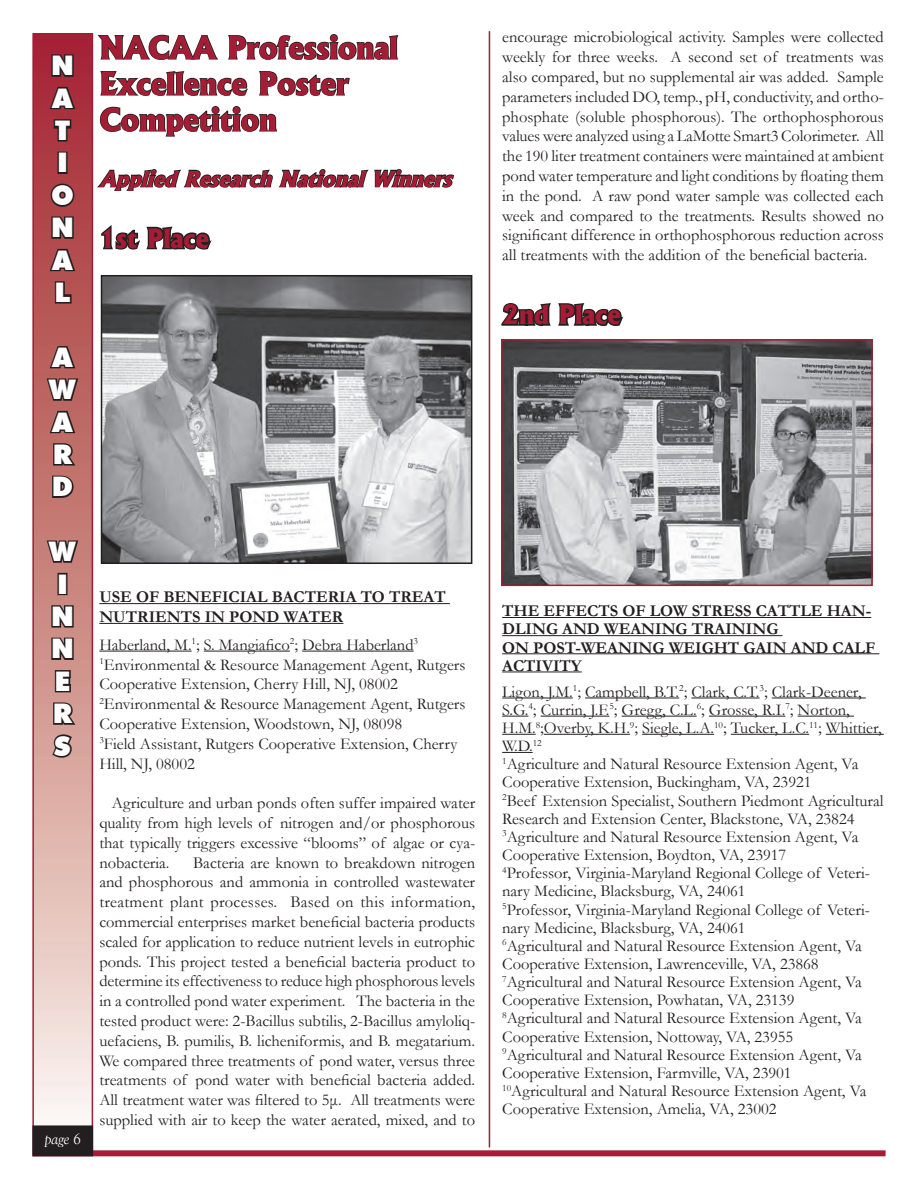
<style>
.page{position:relative;width:918px;height:1188px;background:#fff}
.page>*{position:absolute;margin:0;border:0;box-sizing:border-box;transform-origin:0 0}
.t1{font:800 30px/36px "Albertus";color:#a41d35}
.t2{font:900 27px/32.4px "Futura BT";color:#fff}
.t3{font:800 25.5px "Albertus";color:#a41d35}
.t4{font:italic 800 21px "Albertus";color:#a41d35}
.t5{font:16.5px/19.8px "Garamond";color:#231f20;text-align:justify}
.t6{font:700 16.5px/18.1px "Garamond";color:#231f20}
.t7{font:italic 15px "Goudy";color:#fff}
</style>
<div class="page">
<svg style="left:35px;top:36px;width:55px;height:1080px;background:#d0928f"></svg>
<div style="left:32px;top:33px;width:61px;height:1118px;border:2px solid #a41d35"></div>
<div style="left:32px;top:1150px;width:854px;height:6px;background:#a41d35"></div>
<svg style="left:48px;top:53px;width:29px;height:58px;background:#792531"></svg>
<svg style="left:52px;top:118px;width:21px;height:25px"></svg>
<div style="left:57px;top:152px;width:11px;height:22px;border:3px solid #231f20"></div>
<svg style="left:49px;top:181px;width:27px;height:28px"></svg>
<svg style="left:48px;top:215px;width:29px;height:58px;background:#803b3d"></svg>
<svg style="left:53px;top:280px;width:20px;height:25px"></svg>
<svg style="left:45px;top:345px;width:35px;height:90px;background:#8e4f4d"></svg>
<svg style="left:52px;top:441px;width:26px;height:26px"></svg>
<svg style="left:51px;top:474px;width:25px;height:25px"></svg>
<svg style="left:45px;top:521px;width:35px;height:61px;background:#a66c67"></svg>
<div style="left:57px;top:573px;width:11px;height:22px;border:3px solid #231f20"></div>
<svg style="left:50px;top:604px;width:25px;height:90px;background:#8b6460"></svg>
<svg style="left:52px;top:700px;width:26px;height:26px"></svg>
<svg style="left:51px;top:732px;width:23px;height:27px"></svg>
<div style="left:33px;top:1126px;width:59px;height:30px;background:#231f20"></div>
<div style="left:32px;top:1125px;width:61px;height:31px;border:2px solid #231f20"></div>
<hr style="left:489px;top:31px;width:1px;height:1116px;background:#a41d35">
<hr style="left:99px;top:603px;width:351px;height:1px;background:#231f20">
<hr style="left:99px;top:623px;width:244px;height:1px;background:#231f20">
<hr style="left:99px;top:651px;width:93px;height:1px;background:#231f20">
<hr style="left:204px;top:651px;width:86px;height:1px;background:#231f20">
<hr style="left:302px;top:651px;width:112px;height:1px;background:#231f20">
<svg style="left:97px;top:34px;width:122px;height:26px"></svg>
<svg style="left:228px;top:34px;width:171px;height:26px"></svg>
<svg style="left:100px;top:71px;width:148px;height:25px"></svg>
<svg style="left:259px;top:71px;width:91px;height:25px"></svg>
<svg style="left:99px;top:106px;width:179px;height:31px"></svg>
<svg style="left:97px;top:169px;width:358px;height:22px"></svg>
<svg style="left:101px;top:225px;width:111px;height:25px"></svg>
<hr style="left:502px;top:617px;width:369px;height:1px;background:#231f20">
<hr style="left:502px;top:635px;width:281px;height:1px;background:#231f20">
<hr style="left:502px;top:653px;width:377px;height:1px;background:#231f20">
<hr style="left:502px;top:672px;width:80px;height:1px;background:#231f20">
<hr style="left:502px;top:698px;width:71px;height:1px;background:#231f20">
<hr style="left:585px;top:698px;width:94px;height:1px;background:#231f20">
<hr style="left:691px;top:698px;width:69px;height:1px;background:#231f20">
<hr style="left:772px;top:698px;width:94px;height:1px;background:#231f20">
<svg style="left:502px;top:716px;width:26px;height:1px"></svg>
<hr style="left:541px;top:716px;width:68px;height:1px;background:#231f20">
<hr style="left:622px;top:716px;width:75px;height:1px;background:#231f20">
<hr style="left:709px;top:716px;width:76px;height:1px;background:#231f20">
<hr style="left:798px;top:716px;width:56px;height:1px;background:#231f20">
<hr style="left:502px;top:734px;width:34px;height:1px;background:#231f20">
<hr style="left:544px;top:734px;width:86px;height:1px;background:#231f20">
<hr style="left:642px;top:734px;width:72px;height:1px;background:#231f20">
<hr style="left:731px;top:734px;width:78px;height:1px;background:#231f20">
<hr style="left:826px;top:734px;width:58px;height:1px;background:#231f20">
<hr style="left:502px;top:752px;width:31px;height:1px;background:#231f20">
<svg style="left:501px;top:303px;width:123px;height:23px"></svg>
<img style="left:104px;top:278px;width:365px;height:283px">
<div style="left:101px;top:275px;width:371px;height:289px;border:2px solid #231f20"></div>
<img style="left:504px;top:342px;width:366px;height:241px">
<div style="left:501px;top:339px;width:372px;height:247px;border:2px solid #a41d35"></div>
<h2 class="t2" style="left:51px;top:49px;width:24px">N<br>A<br>T<br>I<br>O<br>N<br>A<br>L</h2>
<h2 class="t2" style="left:49px;top:341px;width:28px">A<br>W<br>A<br>R<br>D</h2>
<h2 class="t2" style="left:49px;top:535px;width:28px">W<br>I<br>N<br>N<br>E<br>R<br>S</h2>
<p class="t7" style="left:45px;top:1130px;width:38px">page 6</p>
<h1 class="t1" style="left:99px;top:30px;width:300px">NACAA Professional<br>Excellence Poster<br>Competition</h1>
<p class="t4" style="left:99px;top:165px;width:361px">AppliedResearchNationalWinners</p>
<h3 class="t3" style="left:99px;top:222px;width:111px">1st Place</h3>
<p class="t6" style="left:99px;top:587px;width:348px;line-height:19.8px">USE OF BENEFICIAL BACTERIA TO TREAT<br>NUTRIENTS IN POND WATER</p>
<p class="t5" style="left:99px;top:634px;width:368px;text-align:left">Haberland, M.<sup>1</sup>; S. Mangiafico<sup>2</sup>; Debra Haberland<sup>3<br>1</sup>Environmental &amp; Resource Management Agent, Rutgers Cooperative Extension, Cherry Hill, NJ, 08002<br><sup>2</sup>Environmental &amp; Resource Management Agent, Rutgers Cooperative Extension, Woodstown, NJ, 08098<br><sup>3</sup>Field Assistant, Rutgers Cooperative Extension, Cherry Hill, NJ, 08002</p>
<p class="t5" style="left:99px;top:793px;width:377px;text-indent:13px">Agriculture and urban ponds often suffer impaired water quality from high levels of nitrogen and/or phosphorous that typically triggers excessive “blooms” of algae or cya&shy;nobacteria.</p>
<p class="t5" style="left:99px;top:852px;width:377px;text-indent:94px">Bacteria are known to breakdown nitrogen and phosphorous and ammonia in controlled wastewater treatment plant processes. Based on this information, commercial enterprises market beneficial bacteria products scaled for application to reduce nutrient levels in eutrophic ponds. This project tested a beneficial bacteria product to determine its effectiveness to reduce high phosphorous levels in a controlled pond water experiment. The bacteria in the tested product were: 2-Bacillus subtilis, 2-Bacillus amyloliq&shy;uefaciens, B. pumilis, B. licheniformis, and B. megatarium.<br>We compared three treatments of pond water, versus three treatments of pond water with beneficial bacteria added.<br>All treatment water was filtered to 5μ. All treatments were supplied with air to keep the water aerated, mixed, and to</p>
<p class="t5" style="left:502px;top:27px;width:383px">encourage microbiological activity. Samples were collected weekly for three weeks. A second set of treatments was also compared, but no supplemental air was added. Sample parameters included DO, temp., pH, conductivity, and ortho&shy;phosphate (soluble phosphorous). The orthophosphorous values were analyzed using a LaMotte Smart3 Colorimeter. All the 190 liter treatment containers were maintained at ambient pond water temperature and light conditions by floating them in the pond. A raw pond water sample was collected each week and compared to the treatments. Results showed no significant difference in orthophosphorous reduction across all treatments with the addition of the beneficial bacteria.</p>
<h3 class="t3" style="left:502px;top:299px;width:120px">2nd Place</h3>
<p class="t6" style="left:502px;top:602px;width:375px">THE EFFECTS OF LOW STRESS CATTLE HAN-<br>DLING AND WEANING TRAINING<br>ON POST-WEANING WEIGHT GAIN AND CALF<br>ACTIVITY</p>
<p class="t5" style="left:502px;top:682px;width:383px;line-height:18.1px;text-align:left">Ligon, J.M.<sup>1</sup>; Campbell, B.T.<sup>2</sup>; Clark, C.T.<sup>3</sup>; Clark-Deener, S.G.<sup>4</sup>; Currin, J.F.<sup>5</sup>; Gregg, C.L.<sup>6</sup>; Grosse, R.I.<sup>7</sup>; Norton, H.M.<sup>8</sup>;Overby, K.H.<sup>9</sup>; Siegle, L.A.<sup>10</sup>; Tucker, L.C.<sup>11</sup>; Whittier, W.D.<sup>12<br>1</sup>Agriculture and Natural Resource Extension Agent, Va Cooperative Extension, Buckingham, VA, 23921<br><sup>2</sup>Beef Extension Specialist, Southern Piedmont Agricultural Research and Extension Center, Blackstone, VA, 23824<br><sup>3</sup>Agriculture and Natural Resource Extension Agent, Va Cooperative Extension, Boydton, VA, 23917<br><sup>4</sup>Professor, Virginia-Maryland Regional College of Veteri&shy;nary Medicine, Blacksburg, VA, 24061<br><sup>5</sup>Professor, Virginia-Maryland Regional College of Veteri&shy;nary Medicine, Blacksburg, VA, 24061<br><sup>6</sup>Agricultural and Natural Resource Extension Agent, Va Cooperative Extension, Lawrenceville, VA, 23868<br><sup>7</sup>Agricultural and Natural Resource Extension Agent, Va Cooperative Extension, Powhatan, VA, 23139<br><sup>8</sup>Agricultural and Natural Resource Extension Agent, Va Cooperative Extension, Nottoway, VA, 23955<br><sup>9</sup>Agricultural and Natural Resource Extension Agent, Va Cooperative Extension, Farmville, VA, 23901<br><sup>10</sup>Agricultural and Natural Resource Extension Agent, Va Cooperative Extension, Amelia, VA, 23002</p>
</div>
